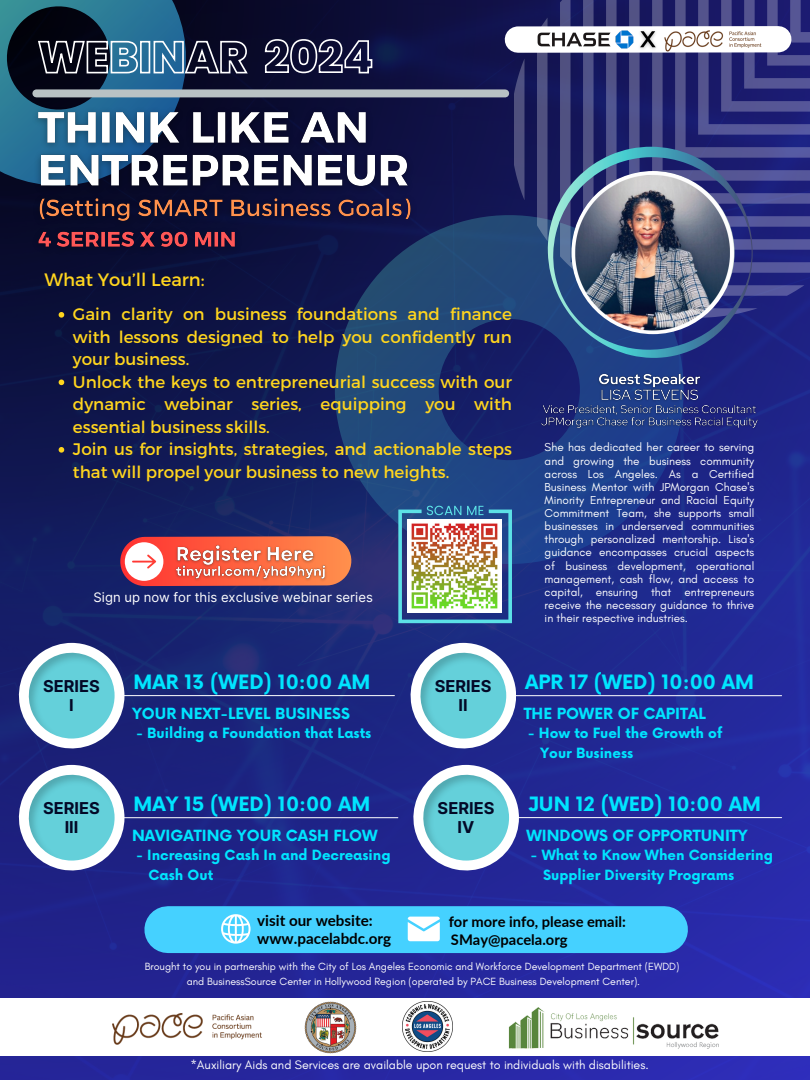
<style>
.page{position:relative;width:810px;height:1080px;background:#fff}
.page>*{position:absolute;margin:0;border:0;box-sizing:border-box;transform-origin:0 0}
.t1{font:700 19.25px "Now";color:#00e5ff}
.t2{font:18px "Montserrat";color:#ffd51e}
.t3{font:16.75px/22.5px "Montserrat";color:#ffd51e;text-align:justify}
.t4{font:700 16.38px/19.2px "Inter";color:#030927;text-align:center}
.t5{font:700 15.19px "Lato";color:#000}
.t6{font:700 15px "Now";color:#00e5ff}
.t7{font:700 14.69px "Lato";color:#000}
.t8{font:700 13.75px/19.2px "Now";color:#00e5ff}
.t9{font:13.12px "Inter";color:#fff}
.t10{font:12.5px "Glacial Indifference";color:#fff}
.t11{font:11.75px/13.1px "Glacial Indifference";color:#fff;text-align:justify}
.t12{font:10.62px "Glacial Indifference";color:#fff}
</style>
<div class="page">
<img style="left:0;top:0;width:810px;height:1080px">
<svg style="left:0;top:0;width:198px;height:198px;background:#1a4861"></svg>
<svg style="left:318px;top:198px;width:383px;height:383px;background:#1c3779"></svg>
<svg style="left:753px;top:308px;width:5px;height:10px"></svg>
<svg style="left:753px;top:285px;width:51px;height:11px"></svg>
<div style="left:0;top:998px;width:810px;height:58px;background:#fff"></div>
<img style="left:112px;top:1013px;width:150px;height:32px">
<img style="left:305px;top:1001px;width:52px;height:52px">
<img style="left:402px;top:1001px;width:50px;height:50px">
<div style="left:168px;top:906px;width:497px;height:47px;background:#45d1ff"></div>
<svg style="left:221px;top:914px;width:30px;height:30px"></svg>
<svg style="left:408px;top:917px;width:32px;height:24px"></svg>
<img style="left:495px;top:997px;width:259px;height:64px">
<div style="left:36px;top:89px;width:469px;height:8px;background:#b9c2c4"></div>
<hr style="left:432px;top:695px;width:350px;height:1px;background:#fff">
<svg style="left:410px;top:643px;width:106px;height:106px"></svg>
<hr style="left:45px;top:695px;width:349px;height:1px;background:#fff">
<svg style="left:18px;top:643px;width:106px;height:106px"></svg>
<hr style="left:432px;top:817px;width:350px;height:1px;background:#fff">
<svg style="left:412px;top:765px;width:107px;height:106px"></svg>
<hr style="left:48px;top:817px;width:350px;height:1px;background:#fff">
<svg style="left:18px;top:765px;width:106px;height:106px"></svg>
<img style="left:27px;top:99px;width:395px;height:161px">
<svg style="left:548px;top:241px;width:205px;height:117px;background:#2c4889"></svg>
<img style="left:571px;top:171px;width:164px;height:163px;border-radius:50%">
<img style="left:537px;top:370px;width:226px;height:63px">
<svg style="left:492px;top:0;width:318px;height:241px;background:#42467f"></svg>
<img style="left:537px;top:27px;width:96px;height:26px">
<img style="left:664px;top:30px;width:97px;height:23px">
<img style="left:635px;top:25px;width:26px;height:29px">
<svg style="left:398px;top:506px;width:114px;height:117px;background:#3975a6"></svg>
<img style="left:408px;top:519px;width:94px;height:94px">
<svg style="left:37px;top:40px;width:212px;height:35px;background:#495d73"></svg>
<svg style="left:263px;top:38px;width:110px;height:36px;background:#424361"></svg>
<svg style="left:59px;top:312px;width:5px;height:6px"></svg>
<svg style="left:59px;top:380px;width:5px;height:5px"></svg>
<svg style="left:59px;top:447px;width:5px;height:6px"></svg>
<svg style="left:95px;top:511px;width:281px;height:100px;background:#43386c"></svg>
<img style="left:171px;top:540px;width:158px;height:44px">
<h3 class="t2" style="left:45px;top:268px;width:162px">What You’ll Learn:</h3>
<h3 class="t3" style="left:73px;top:302px;width:441px">Gain clarity on business foundations and finance with lessons designed to help you confidently run your business.</h3>
<h5 class="t3" style="left:73px;top:370px;width:441px">Unlock the keys to entrepreneurial success with our dynamic webinar series, equipping you with essential business skills.</h5>
<h5 class="t3" style="left:73px;top:437px;width:441px">Join us for insights, strategies, and actionable steps that will propel your business to new heights.</h5>
<p class="t9" style="left:94px;top:590px;width:281px">Sign up now for this exclusive webinar series</p>
<p class="t11" style="left:545px;top:441px;width:211px">She has dedicated her career to serving and growing the business community across Los Angeles. As a Certified Business Mentor with JPMorgan Chase's Minority Entrepreneur and Racial Equity Commitment Team, she supports small businesses in underserved communities through personalized mentorship. Lisa's guidance encompasses crucial aspects of business development, operational management, cash flow, and access to capital, ensuring that entrepreneurs receive the necessary guidance to thrive in their respective industries.</p>
<p class="t4" style="left:43px;top:676px;width:58px">SERIES<br>I</p>
<p class="t1" style="left:134px;top:672px;width:238px">MAR 13 (WED) 10:00 AM</p>
<p class="t6" style="left:132px;top:705px;width:219px">YOUR NEXT-LEVEL BUSINESS</p>
<p class="t8" style="left:136px;top:725px;width:237px">- Building a Foundation that Lasts</p>
<h3 class="t4" style="left:43px;top:798px;width:58px">SERIES</h3>
<h3 class="t1" style="left:134px;top:794px;width:238px">MAY 15 (WED) 10:00 AM</h3>
<h3 class="t4" style="left:65px;top:817px;width:15px">III</h3>
<p class="t6" style="left:132px;top:827px;width:247px">NAVIGATING YOUR CASH FLOW</p>
<p class="t8" style="left:149px;top:847px;width:244px;text-indent:-12px">- Increasing Cash In and Decreasing<br>Cash Out</p>
<p class="t4" style="left:435px;top:676px;width:58px">SERIES</p>
<p class="t1" style="left:525px;top:672px;width:230px">APR 17 (WED) 10:00 AM</p>
<p class="t4" style="left:459px;top:695px;width:11px">II</p>
<p class="t6" style="left:524px;top:705px;width:184px">THE POWER OF CAPITAL</p>
<p class="t8" style="left:540px;top:725px;width:183px;text-indent:-12px">- How to Fuel the Growth of<br>Your Business</p>
<p class="t4" style="left:438px;top:798px;width:58px">SERIES<br>IV</p>
<p class="t1" style="left:528px;top:794px;width:234px">JUN 12 (WED) 10:00 AM</p>
<p class="t6" style="left:527px;top:827px;width:223px">WINDOWS OF OPPORTUNITY</p>
<p class="t8" style="left:543px;top:847px;width:231px;text-indent:-12px">- What to Know When Considering<br>Supplier Diversity Programs</p>
<p class="t5" style="left:257px;top:911px;width:117px">visit our website:</p>
<p class="t7" style="left:449px;top:913px;width:179px">for more info, please email:</p>
<p class="t7" style="left:451px;top:930px;width:118px">SMay@pacela.org</p>
<h1 class="t5" style="left:257px;top:929px;width:135px">www.pacelabdc.org</h1>
<h5 class="t12" style="left:145px;top:960px;width:536px">Brought to you in partnership with the City of Los Angeles Economic and Workforce Development Department (EWDD)</h5>
<h5 class="t12" style="left:187px;top:975px;width:455px">and BusinessSource Center in Hollywood Region (operated by PACE Business Development Center).</h5>
<p class="t10" style="left:190px;top:1057px;width:460px">*Auxiliary Aids and Services are available upon request to individuals with disabilities.</p>
</div>
